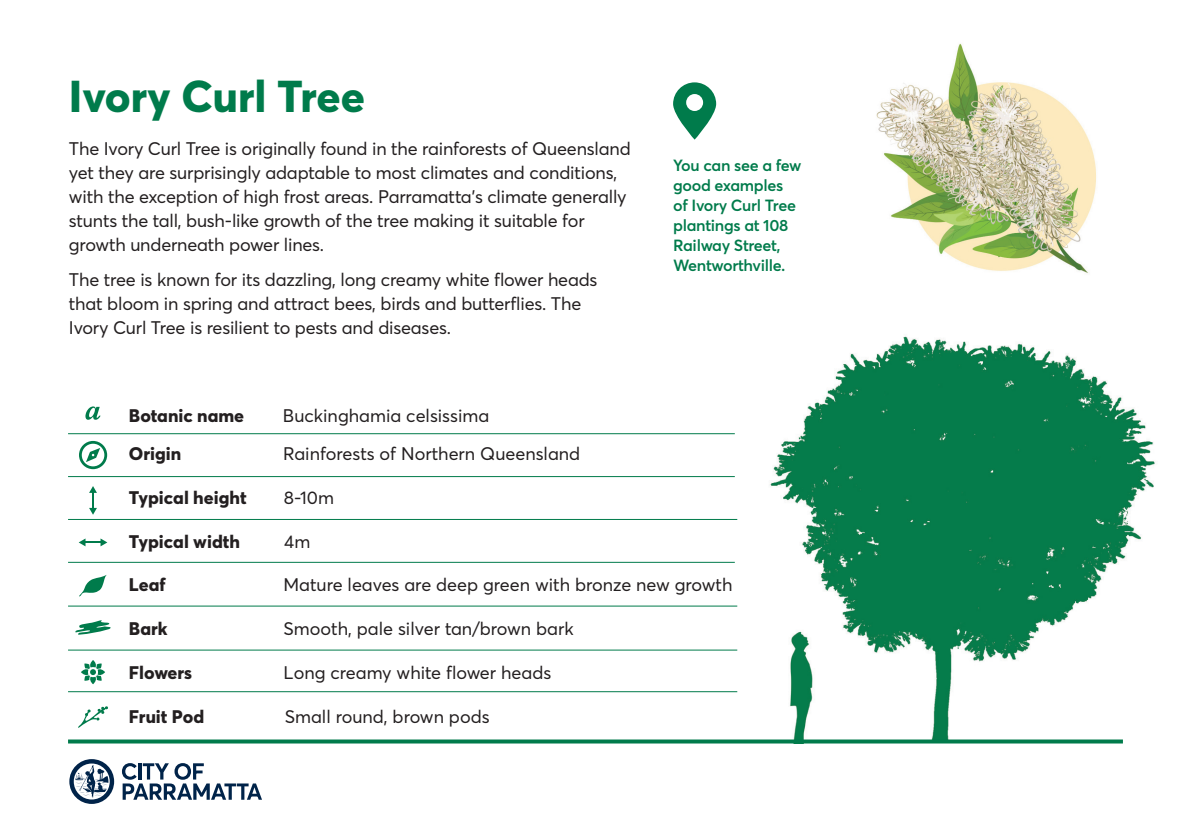
<style>
.page{position:relative;width:1191px;height:840px;background:#fff}
.page>*{position:absolute;margin:0;border:0;box-sizing:border-box;transform-origin:0 0}
.t1{font:800 44px "Parramatta";color:#007b4b}
.t2{font:18px/24px "Parramatta";letter-spacing:-.01em;color:#231f20}
.t3{font:800 18px "Parramatta";color:#231f20}
.t4{font:600 16px/20px "Parramatta";letter-spacing:-.02em;color:#007b4b}
</style>
<div class="page">
<svg style="left:122px;top:763px;width:140px;height:36px"></svg>
<svg style="left:69px;top:759px;width:45px;height:44px"></svg>
<img style="left:876px;top:43px;width:221px;height:231px">
<img style="left:769px;top:336px;width:386px;height:403px">
<img style="left:769px;top:620px;width:64px;height:119px">
<svg style="left:68px;top:739px;width:1055px;height:4px;background:#1f8b61"></svg>
<svg style="left:673px;top:82px;width:43px;height:57px"></svg>
<hr style="left:68px;top:433px;width:667px;height:1px;background:#007b4b">
<hr style="left:68px;top:476px;width:667px;height:1px;background:#007b4b">
<hr style="left:68px;top:561px;width:667px;height:1px;background:#007b4b">
<hr style="left:68px;top:518px;width:669px;height:1px;background:#007b4b">
<hr style="left:68px;top:605px;width:669px;height:1px;background:#007b4b">
<hr style="left:68px;top:649px;width:669px;height:1px;background:#007b4b">
<hr style="left:68px;top:690px;width:669px;height:1px;background:#007b4b">
<svg style="left:85px;top:406px;width:16px;height:13px"></svg>
<svg style="left:89px;top:486px;width:8px;height:28px"></svg>
<svg style="left:79px;top:538px;width:28px;height:8px"></svg>
<svg style="left:79px;top:575px;width:28px;height:21px"></svg>
<svg style="left:75px;top:620px;width:36px;height:14px"></svg>
<svg style="left:81px;top:660px;width:24px;height:23px"></svg>
<svg style="left:78px;top:706px;width:30px;height:21px"></svg>
<svg style="left:79px;top:440px;width:28px;height:29px"></svg>
<p class="t1" style="left:69px;top:65px;width:297px">Ivory Curl Tree</p>
<p class="t2" style="left:69px;top:135px;width:563px">The Ivory Curl Tree is originally found in the rainforests of Queensland yet they are surprisingly adaptable to most climates and conditions, with the exception of high frost areas. Parramatta’s climate generally stunts the tall, bush-like growth of the tree making it suitable for growth underneath power lines.</p>
<p class="t2" style="left:69px;top:267px;width:530px">The tree is known for its dazzling, long creamy white flower heads that bloom in spring and attract bees, birds and butterflies. The<br>Ivory Curl Tree is resilient to pests and diseases.</p>
<p class="t4" style="left:673px;top:155px;width:130px">You can see a few good examples of Ivory Curl Tree plantings at 108<br>Railway Street,<br>Wentworthville.</p>
<p class="t3" style="left:129px;top:402px;width:117px">Botanic name</p>
<p class="t2" style="left:283px;top:403px;width:208px">Buckinghamia celsissima</p>
<p class="t3" style="left:129px;top:441px;width:54px">Origin</p>
<p class="t2" style="left:283px;top:441px;width:299px">Rainforests of Northern Queensland</p>
<p class="t3" style="left:129px;top:484px;width:119px">Typical height</p>
<p class="t2" style="left:284px;top:484px;width:52px">8-10m</p>
<p class="t3" style="left:129px;top:528px;width:113px">Typical width</p>
<p class="t2" style="left:284px;top:528px;width:28px">4m</p>
<p class="t3" style="left:129px;top:572px;width:38px">Leaf</p>
<p class="t2" style="left:283px;top:572px;width:450px">Mature leaves are deep green with bronze new growth</p>
<p class="t3" style="left:129px;top:615px;width:40px">Bark</p>
<p class="t2" style="left:283px;top:615px;width:292px">Smooth, pale silver tan/brown bark</p>
<p class="t3" style="left:129px;top:659px;width:65px">Flowers</p>
<p class="t2" style="left:284px;top:659px;width:269px">Long creamy white flower heads</p>
<p class="t3" style="left:129px;top:703px;width:77px">Fruit Pod</p>
<p class="t2" style="left:285px;top:703px;width:206px">Small round, brown pods</p>
</div>
